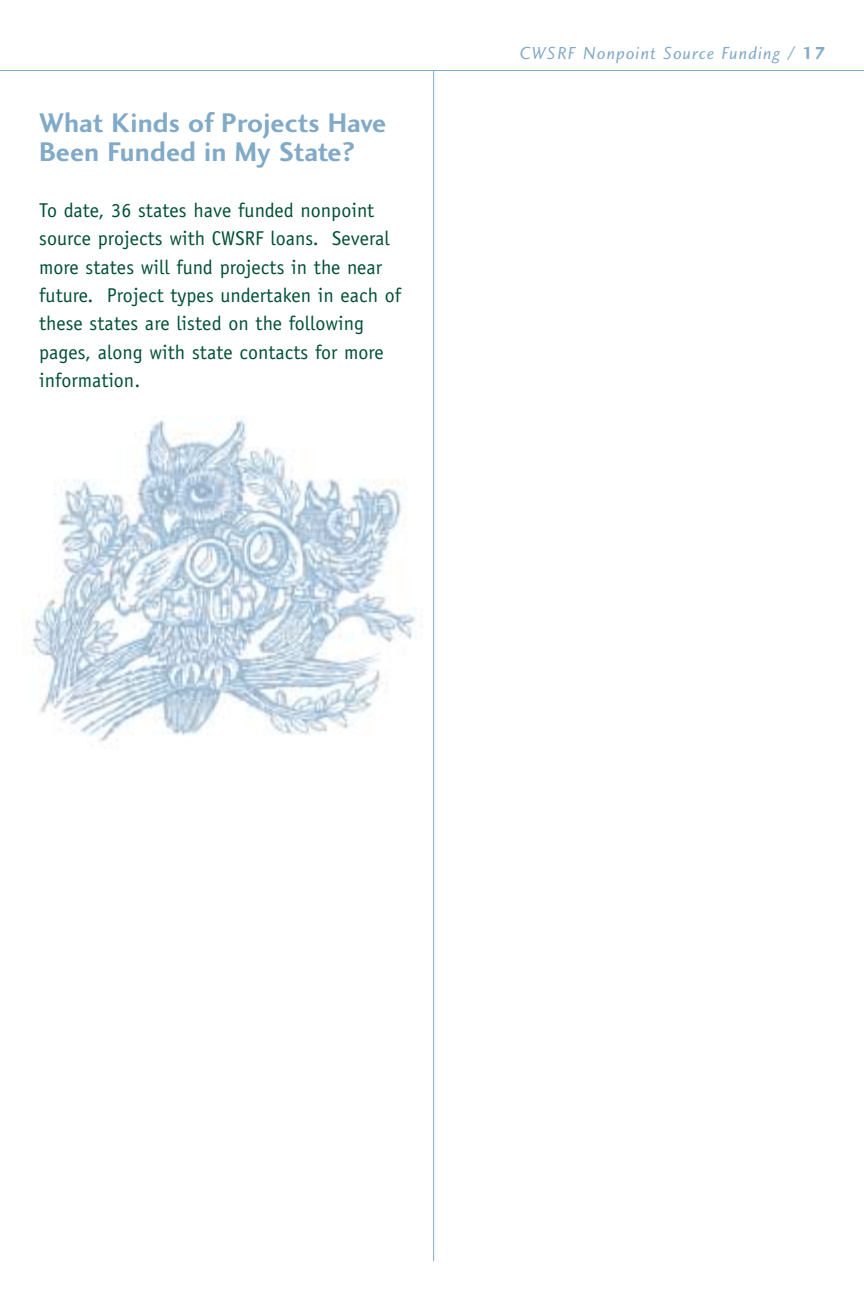
<style>
.page{position:relative;width:864px;height:1296px;background:#fff}
.page>*{position:absolute;margin:0;border:0;box-sizing:border-box;transform-origin:0 0}
.t1{font:28px/28.2px "Charlotte Sans Bold Plain";letter-spacing:.005em;color:#81aac8}
.t2{font:20px/28.2px "Officina Sans";letter-spacing:.005em;color:#005036}
.t3{font:18px "Charlotte Sans Book Italic Plain";letter-spacing:.06em;color:#81aac8}
.s1{font-family:"Charlotte Sans Bold Plain"}
</style>
<div class="page">
<hr style="left:0;top:70px;width:864px;height:1px;background:#81aac8">
<hr style="left:433px;top:71px;width:1px;height:1190px;background:#81aac8">
<img style="left:32px;top:418px;width:384px;height:324px">
<h1 class="t1" style="left:39px;top:112px;width:349px">What Kinds of Projects Have<br>Been Funded in My State?</h1>
<p class="t2" style="left:39px;top:198px;width:363px">To date, 36 states have funded nonpoint source projects with CWSRF loans. Several more states will fund projects in the near future. Project types undertaken in each of these states are listed on the following pages, along with state contacts for more information.</p>
<p class="t3" style="left:520px;top:46px;width:307px">CWSRF Nonpoint Source Funding / <span class="s1">17</span></p>
</div>
